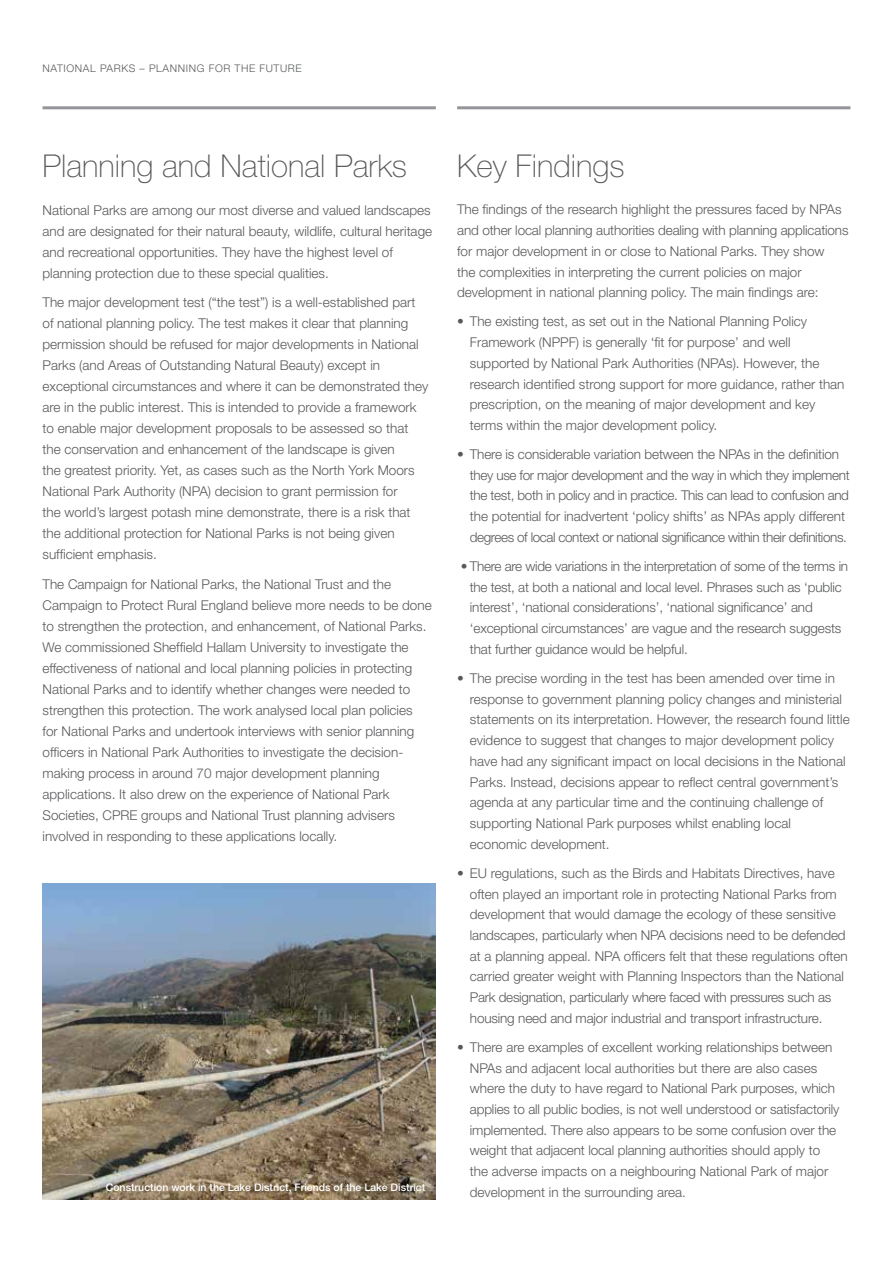
<style>
.page{position:relative;width:893px;height:1263px;background:#fff}
.page>*{position:absolute;margin:0;border:0;box-sizing:border-box;transform-origin:0 0}
.t1{font:100 31.5px "Helvetica Neue";color:#58595b}
.t2{font:300 13.5px/20.7px "Helvetica Neue";color:#58595b}
.t3{font:300 13.5px/20.7px "Helvetica Neue";letter-spacing:-.025em;color:#58595b}
.t4{font:500 10.5px "Helvetica Neue";color:#fff}
.t5{font:300 10.5px "Helvetica Neue";letter-spacing:.06em;color:#58595b}
</style>
<div class="page">
<img style="left:43px;top:883px;width:393px;height:316px">
<hr style="left:457px;top:106px;width:393px;height:3px;background:#939598">
<hr style="left:43px;top:106px;width:393px;height:3px;background:#939598">
<p class="t5" style="left:43px;top:62px;width:16px">Nationa</p>
<p class="t5" style="left:90px;top:62px;width:80px">l Par ks – plannin</p>
<p class="t5" style="left:197px;top:62px;width:20px">g for</p>
<p class="t5" style="left:235px;top:62px;width:8px">the</p>
<p class="t5" style="left:260px;top:62px;width:8px">future</p>
<h1 class="t1" style="left:43px;top:148px;width:366px">Planning and National Parks</h1>
<p class="t2" style="left:43px;top:199px;width:391px">National Parks are among our most diverse and valued landscapes and are designated for their natural beauty, wildlife, cultural heritage and recreational opportunities. They have the highest level of planning protection due to these special qualities.</p>
<p class="t2" style="left:43px;top:292px;width:387px">The major development test (“the test”) is a well-established part of national planning policy. The test makes it clear that planning permission should be refused for major developments in National Parks (and Areas of Outstanding Natural Beauty) except in exceptional circumstances and where it can be demonstrated they are in the public interest. This is intended to provide a framework to enable major development proposals to be assessed so that the conservation and enhancement of the landscape is given<br>the greatest priority. Yet, as cases such as the North York Moors National Park Authority (NPA) decision to grant permission for<br>the world’s largest potash mine demonstrate, there is a risk that the additional protection for National Parks is not being given sufficient emphasis.</p>
<p class="t2" style="left:43px;top:573px;width:391px">The Campaign for National Parks, the National Trust and the Campaign to Protect Rural England believe more needs to be done to strengthen the protection, and enhancement, of National Parks.<br>We commissioned Sheffield Hallam University to investigate the effectiveness of national and local planning policies in protecting National Parks and to identify whether changes were needed to strengthen this protection. The work analysed local plan policies<br>for National Parks and undertook interviews with senior planning officers in National Park Authorities to investigate the decision&shy;making process in around 70 major development planning applications. It also drew on the experience of National Park Societies, CPRE groups and National Trust planning advisers involved in responding to these applications locally.</p>
<p class="t4" style="left:106px;top:1181px;width:321px">Construction work in the Lake District, Friends of the Lake District</p>
<h1 class="t1" style="left:457px;top:148px;width:169px">Key Findings</h1>
<p class="t2" style="left:457px;top:199px;width:393px">The findings of the research highlight the pressures faced by NPAs and other local planning authorities dealing with planning applications for major development in or close to National Parks. They show<br>the complexities in interpreting the current policies on major development in national planning policy. The main findings are:</p>
<p class="t2" style="left:470px;top:311px;width:376px;text-indent:-13px">• The existing test, as set out in the National Planning Policy Framework (NPPF) is generally ‘fit for purpose’ and well supported by National Park Authorities (NPAs). However, the research identified strong support for more guidance, rather than prescription, on the meaning of major development and key terms within the major development policy.</p>
<p class="t3" style="left:470px;top:444px;width:381px;text-indent:-13px">• There is considerable variation between the NPAs in the definition they use for major development and the way in which they implement the test, both in policy and in practice. This can lead to confusion and the potential for inadvertent ‘policy shifts’ as NPAs apply different degrees of local context or national significance within their definitions.</p>
<p class="t2" style="left:470px;top:556px;width:380px;text-indent:-9px">• There are wide variations in the interpretation of some of the terms in the test, at both a national and local level. Phrases such as ‘public interest’, ‘national considerations’, ‘national significance’ and ‘exceptional circumstances’ are vague and the research suggests that further guidance would be helpful.</p>
<p class="t2" style="left:470px;top:668px;width:381px;text-indent:-13px">• The precise wording in the test has been amended over time in response to government planning policy changes and ministerial statements on its interpretation. However, the research found little evidence to suggest that changes to major development policy have had any significant impact on local decisions in the National Parks. Instead, decisions appear to reflect central government’s agenda at any particular time and the continuing challenge of supporting National Park purposes whilst enabling local economic development.</p>
<p class="t2" style="left:470px;top:862px;width:379px;text-indent:-13px">• EU regulations, such as the Birds and Habitats Directives, have often played an important role in protecting National Parks from development that would damage the ecology of these sensitive landscapes, particularly when NPA decisions need to be defended at a planning appeal. NPA officers felt that these regulations often carried greater weight with Planning Inspectors than the National Park designation, particularly where faced with pressures such as housing need and major industrial and transport infrastructure.</p>
<p class="t2" style="left:470px;top:1036px;width:371px;text-indent:-13px">• There are examples of excellent working relationships between NPAs and adjacent local authorities but there are also cases where the duty to have regard to National Park purposes, which applies to all public bodies, is not well understood or satisfactorily implemented. There also appears to be some confusion over the weight that adjacent local planning authorities should apply to the adverse impacts on a neighbouring National Park of major development in the surrounding area.</p>
</div>
